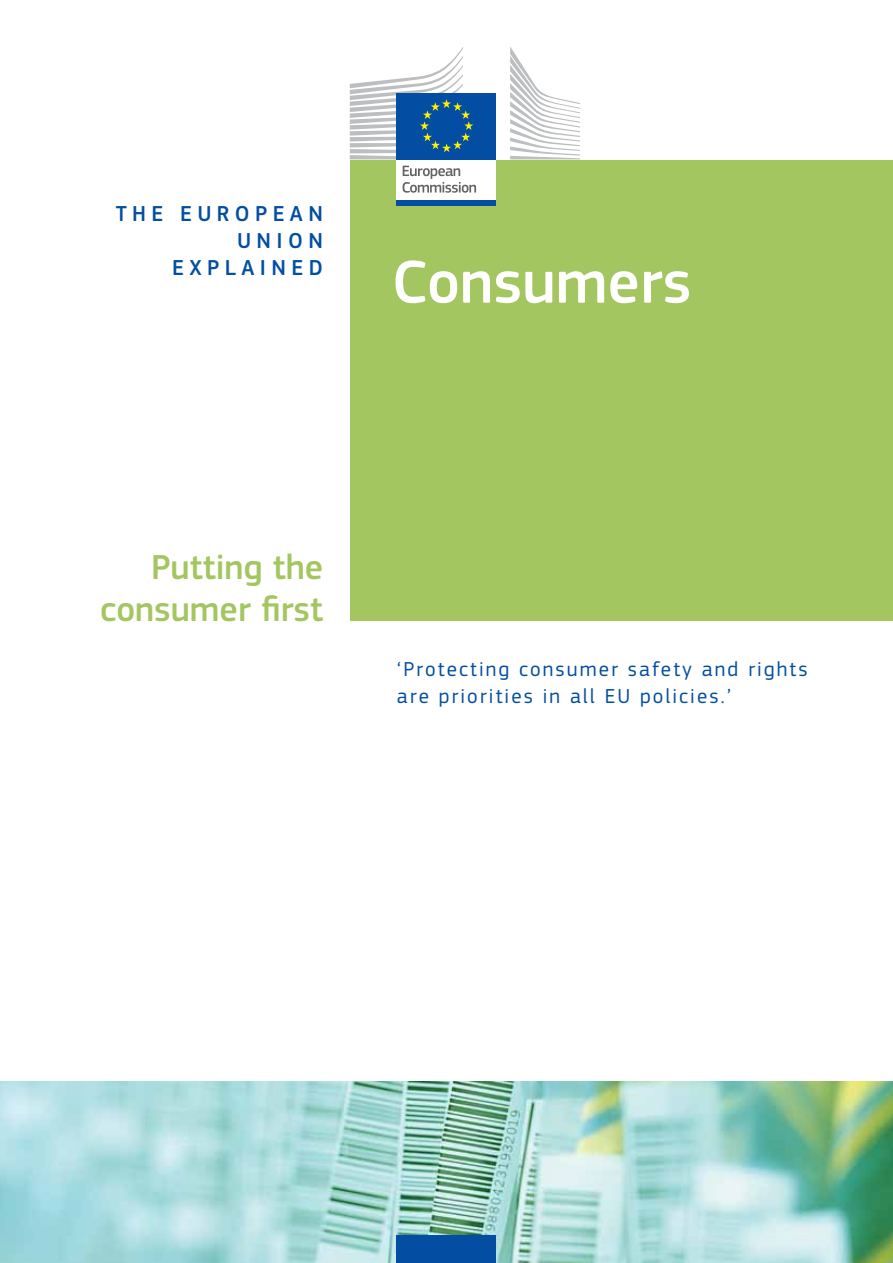
<style>
.page{position:relative;width:893px;height:1263px;background:#fff}
.page>*{position:absolute;margin:0;border:0;box-sizing:border-box;transform-origin:0 0}
.t1{font:500 63px "EC Square Sans Pro";color:#fff}
.t2{font:500 36px/42px "EC Square Sans Pro";color:#a4c660;text-align:right}
.t3{font:500 22.5px/27px "EC Square Sans Pro";letter-spacing:.24em;color:#034ea2;text-align:right}
.t4{font:21px/27px "EC Square Sans Pro";letter-spacing:.1em;color:#034ea2}
</style>
<div class="page">
<div style="left:350px;top:160px;width:543px;height:461px;background:#a4c660"></div>
<img style="left:0;top:1081px;width:893px;height:182px">
<div style="left:397px;top:157px;width:99px;height:45px;background:#fff"></div>
<div style="left:397px;top:93px;width:99px;height:66px;background:#034ea2"></div>
<svg style="left:350px;top:47px;width:123px;height:112px"></svg>
<div style="left:397px;top:200px;width:99px;height:6px;background:#034ea2"></div>
<svg style="left:510px;top:47px;width:70px;height:112px"></svg>
<svg style="left:402px;top:166px;width:74px;height:27px"></svg>
<div style="left:397px;top:1236px;width:99px;height:27px;background:#034ea2"></div>
<p class="t3" style="left:116px;top:201px;width:209px">The E uropean<br>U nion explained</p>
<h1 class="t1" style="left:392px;top:245px;width:301px">Consumers</h1>
<h2 class="t2" style="left:100px;top:547px;width:224px">Putting the consumer first</h2>
<p class="t4" style="left:397px;top:655px;width:412px">‘Protecting consumer safety and rights are priorities in all EU policies.’</p>
</div>
